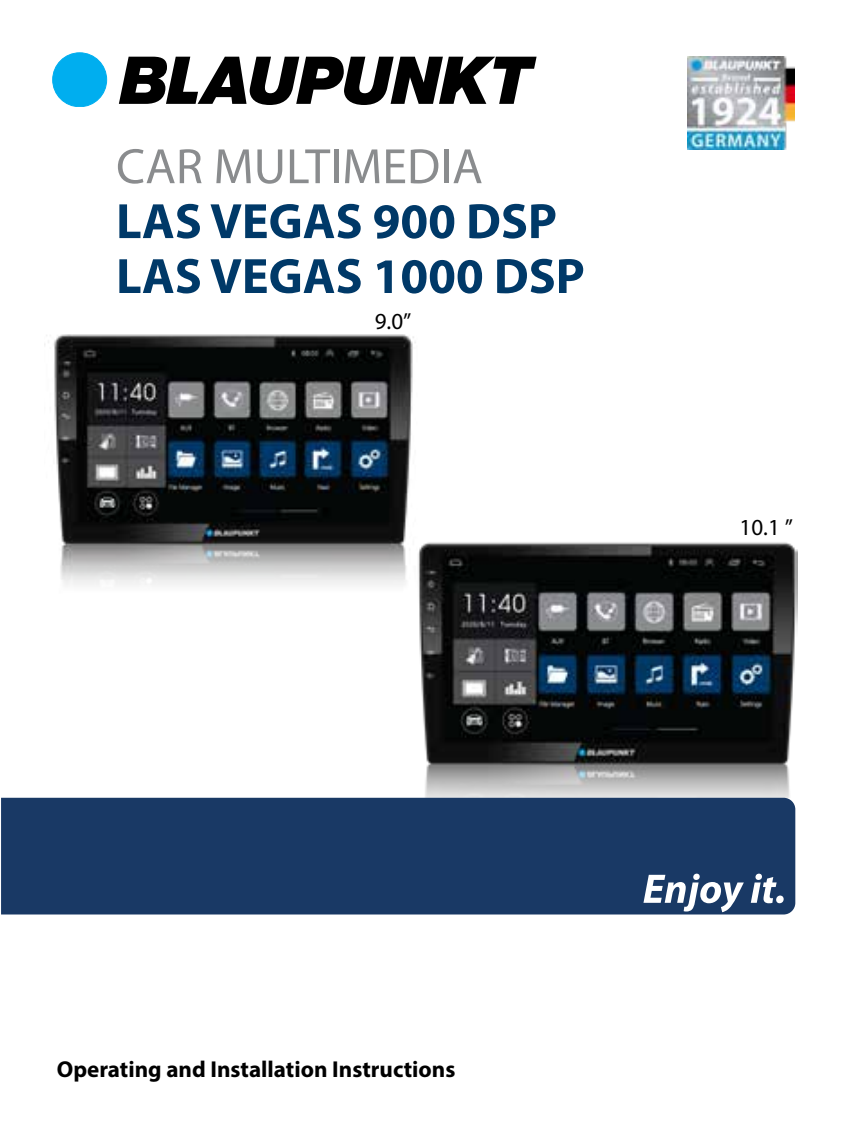
<style>
.page{position:relative;width:851px;height:1134px;background:#fff}
.page>*{position:absolute;margin:0;border:0;box-sizing:border-box;transform-origin:0 0}
.t1{font:700 50px/55px "Myriad Pro";color:#003968}
.t2{font:50px "Myriad Pro";color:#8a8c8e}
.t3{font:700 23px "Myriad Pro";color:#000}
.t4{font:23px "Myriad Pro";color:#000}
</style>
<div class="page">
<img style="left:417px;top:542px;width:380px;height:256px">
<img style="left:44px;top:334px;width:380px;height:362px">
<div style="left:1px;top:798px;width:794px;height:116px;background:#193965"></div>
<svg style="left:643px;top:874px;width:100px;height:38px"></svg>
<svg style="left:750px;top:874px;width:26px;height:29px"></svg>
<div style="left:776px;top:895px;width:7px;height:8px;background:#fff;border-radius:50%"></div>
<img style="left:687px;top:57px;width:107px;height:93px">
<div style="left:53px;top:53px;width:54px;height:54px;background:#00aeef;border-radius:50%"></div>
<div style="left:52px;top:53px;width:55px;height:54px;border:1px solid #00aeef;border-radius:50%"></div>
<svg style="left:119px;top:57px;width:417px;height:48px"></svg>
<h1 class="t2" style="left:116px;top:136px;width:368px">CAR MULTIMEDIA</h1>
<h1 class="t1" style="left:116px;top:192px;width:470px">LAS VEGAS 900 DSP<br>LAS VEGAS 1000 DSP</h1>
<p class="t4" style="left:375px;top:307px;width:38px">9.0”</p>
<p class="t4" style="left:739px;top:513px;width:55px">10.1 ”</p>
<p class="t3" style="left:57px;top:1054px;width:400px">Operating and Installation Instructions</p>
</div>
